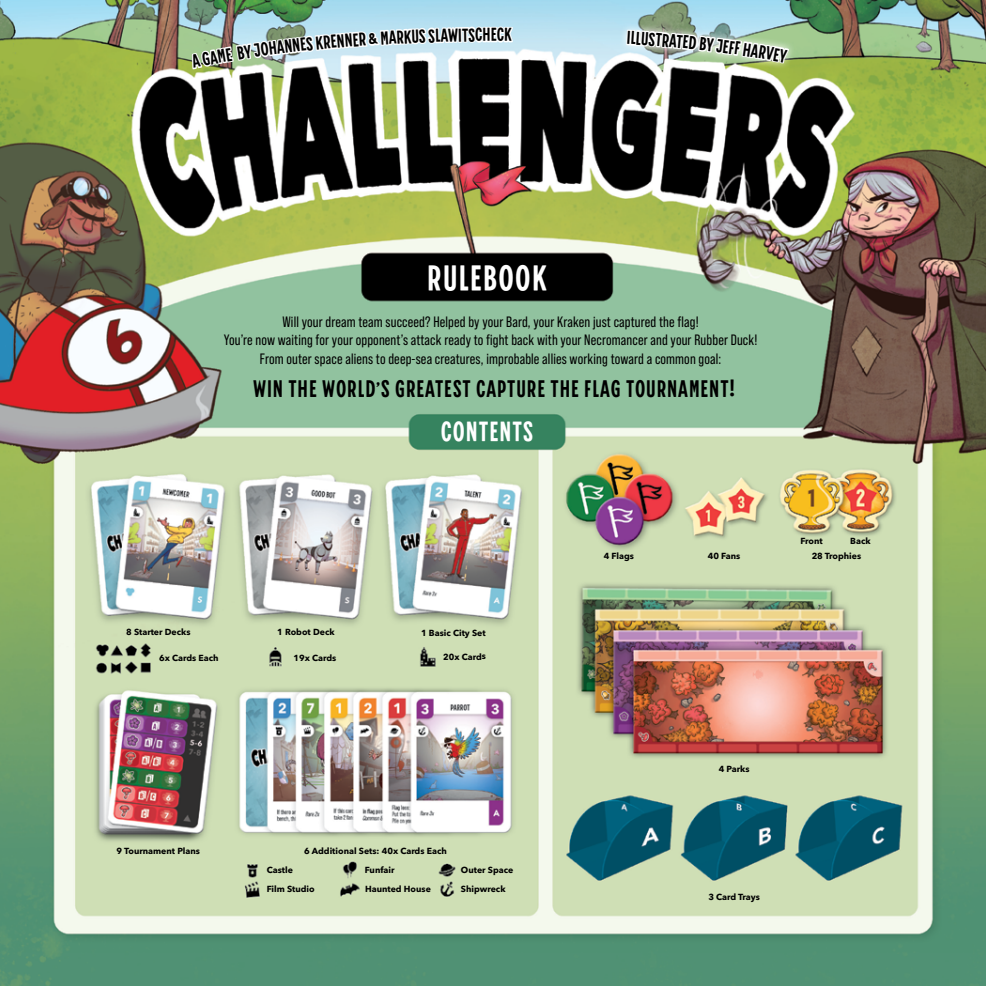
<style>
.page{position:relative;width:986px;height:986px;background:#fff}
.page>*{position:absolute;margin:0;border:0;box-sizing:border-box;transform-origin:0 0}
.t1{font:condensed 33.75px "HT Modern Hand Sans";letter-spacing:.04em;color:#fff}
.t2{font:condensed 26.25px "HT Modern Hand Sans";letter-spacing:.04em;color:#fff}
.t3{font:condensed 22.5px "HT Modern Hand Sans";letter-spacing:.04em;color:#000}
.t4{font:condensed 17.5px "HT Modern Hand Sans";color:#000}
.t5{font:15px/18.4px "Bebas Neue Pro";letter-spacing:.01em;color:#000;text-align:center}
.t6{font:700 8.75px/18.9px "Avenir Next LT Pro";color:#000}
.s1{font-size:27.5px}
</style>
<div class="page">
<img style="left:0;top:0;width:985px;height:985px">
<img style="left:618px;top:16px;width:178px;height:61px">
<svg style="left:191px;top:39px;width:101px;height:29px;background:#9db195"></svg>
<svg style="left:323px;top:34px;width:21px;height:15px"></svg>
<p class="t4" style="left:291px;top:35px;width:33px;rotate:-6deg">NES K</p>
<p class="t4" style="left:344px;top:30px;width:35px;rotate:-4deg">NER &amp;</p>
<p class="t4" style="left:380px;top:27px;width:32px;rotate:-3deg">MARK</p>
<p class="t4" style="left:411px;top:26px;width:38px;rotate:-2deg">USSLA</p>
<p class="t4" style="left:447px;top:25px;width:36px;rotate:-1deg">WITSC</p>
<p class="t4" style="left:482px;top:24px;width:30px">HECK</p>
<h1 class="t1" style="left:427px;top:257px;width:121px">RULEBOOK</h1>
<p class="t4" style="left:631px;top:27px;width:33px;rotate:4deg">LLUST</p>
<p class="t4" style="left:724px;top:36px;width:30px;rotate:8deg">EFF H</p>
<p class="t5" style="left:224px;top:312px;width:535px">Will your dream team succeed? Helped by your Bard, your Kraken just captured the flag!<br>You’re now waiting for your opponent’s attack ready to fight back with your Necromancer and your Rubber Duck!<br>From outer space aliens to deep-sea creatures, improbable allies working toward a common goal:</p>
<h3 class="t3" style="left:253px;top:374px;width:483px">WIN THE WORLD’S GREATEST CAPTURE THE FLAG TOURNAMENT<span class="s1">!</span></h3>
<p class="t6" style="left:126px;top:622px;width:66px">8 Starter Decks</p>
<h2 class="t2" style="left:440px;top:416px;width:94px">CONTENTS</h2>
<p class="t6" style="left:277px;top:622px;width:59px">1 Robot Deck</p>
<p class="t6" style="left:421px;top:623px;width:66px">1 Basic City Set</p>
<p class="t6" style="left:159px;top:647px;width:61px">6x Cards Each</p>
<p class="t6" style="left:293px;top:647px;width:44px">19x Cards</p>
<p class="t6" style="left:443px;top:647px;width:44px;rotate:-1deg">20x Cards</p>
<p class="t6" style="left:603px;top:546px;width:32px">4 Flags</p>
<p class="t6" style="left:116px;top:841px;width:85px">9 Tournament Plans</p>
<p class="t6" style="left:304px;top:841px;width:144px">6 Additional Sets: 40x Cards Each</p>
<p class="t6" style="left:267px;top:859px;width:28px">Castle</p>
<p class="t6" style="left:266px;top:878px;width:49px">Film Studio</p>
<p class="t6" style="left:365px;top:859px;width:67px">Funfair<br>Haunted House</p>
<p class="t6" style="left:460px;top:859px;width:54px">Outer Space<br>Shipwreck</p>
<p class="t6" style="left:800px;top:530px;width:24px">Front</p>
<p class="t6" style="left:849px;top:530px;width:22px">Back</p>
<p class="t6" style="left:707px;top:546px;width:34px">40 Fans</p>
<p class="t6" style="left:811px;top:546px;width:51px">28 Trophies</p>
<p class="t6" style="left:718px;top:759px;width:32px">4 Parks</p>
<p class="t6" style="left:708px;top:887px;width:53px">3 Card Trays</p>
</div>
